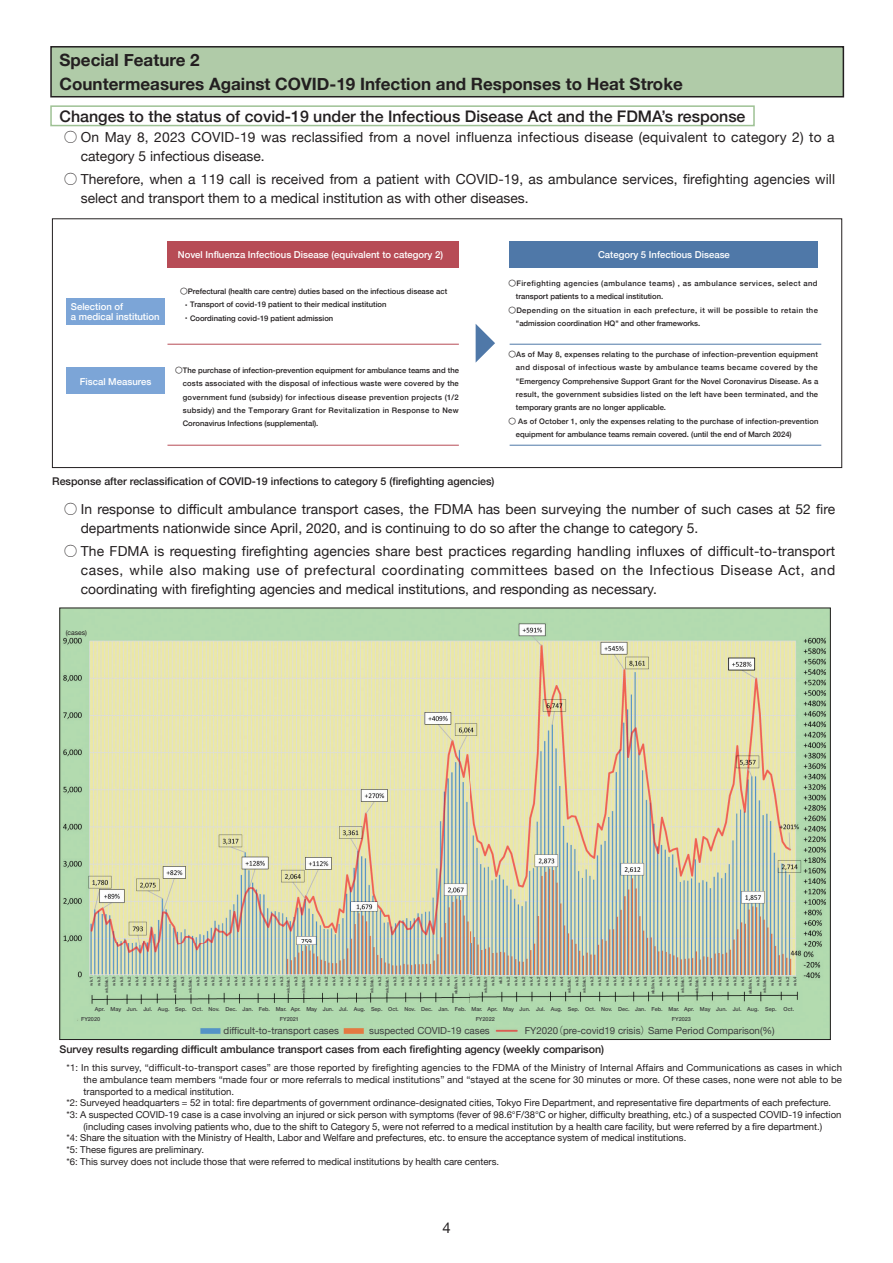
<style>
.page{position:relative;width:893px;height:1263px;background:#fff}
.page>*{position:absolute;margin:0;border:0;box-sizing:border-box;transform-origin:0 0}
.t1{font:700 16.95px/24.5px "Helvetica Neue";color:#231f20}
.t2{font:500 15.9px "Helvetica Neue";color:#231f20}
.t3{font:14.85px "Helvetica Neue";color:#231f20}
.t4{font:13.8px/19.2px "Helvetica Neue";letter-spacing:.005em;color:#231f20}
.t5{font:500 10.65px "Helvetica Neue";color:#231f20}
.t6{font:9.75px "Helvetica Neue";color:#3e3e3f}
.t7{font:9.6px "Helvetica Neue";color:#231f20}
.t8{font:500 9.6px/10.8px "Helvetica Neue";color:#fff}
.t9{font:500 7.65px/13.4px "Helvetica Neue";letter-spacing:.015em;color:#231f20}
.t10{font:500 7.65px "Helvetica Neue";letter-spacing:.05em;color:#231f20}
.t11{font:500 7.65px "Helvetica Neue";letter-spacing:.055em;color:#231f20}
.t12{font:6.75px "Helvetica Neue";color:#231f20}
.t13{font:500 5.55px/10.6px "Helvetica Neue";color:#3e3e3f}
.t14{font:500 4.2px/7.6px "Helvetica Neue";color:#3e3e3f;text-align:right;scale:.9 1}
.t15{font:500 4.2px/7.6px "Helvetica Neue";color:#3e3e3f;text-align:right}
.s1{font-family:"Koz Min Pro"}
.s2{font-family:"Koz Go Pr 6 N";font-weight:400}
.s3{font-family:"Koz Go Pr 6 N"}
</style>
<div class="page">
<div style="left:51px;top:47px;width:792px;height:50px;background:#b0cba8"></div>
<div style="left:50px;top:46px;width:794px;height:51px;border:2px solid #231f20"></div>
<div style="left:50px;top:105px;width:705px;height:21px;border:2px solid #9ec194"></div>
<div style="left:167px;top:241px;width:292px;height:27px;background:#b74c56"></div>
<div style="left:67px;top:298px;width:98px;height:27px;background:#7ca5d7"></div>
<div style="left:67px;top:367px;width:98px;height:27px;background:#7ca5d7"></div>
<div style="left:510px;top:241px;width:308px;height:27px;background:#4f78a8"></div>
<svg style="left:476px;top:324px;width:19px;height:38px"></svg>
<hr style="left:167px;top:344px;width:292px;height:1px;background:#b74c56">
<hr style="left:167px;top:445px;width:292px;height:1px;background:#b74c56">
<hr style="left:510px;top:344px;width:311px;height:1px;background:#4f78a8">
<hr style="left:510px;top:445px;width:311px;height:1px;background:#4f78a8">
<div style="left:52px;top:219px;width:790px;height:249px;border:1px solid #231f20"></div>
<img style="left:62px;top:610px;width:767px;height:428px">
<h1 class="t1" style="left:60px;top:48px;width:625px">Special Feature 2<br>Countermeasures Against COVID-19 Infection and Responses to Heat Stroke</h1>
<h2 class="t2" style="left:60px;top:104px;width:687px">Changes to the status of covid-19 under the Infectious Disease Act and the FDMA’s response</h2>
<h3 class="t4" style="left:81px;top:128px;width:755px;text-indent:-17px"><span class="s1">⁄</span> On May 8, 2023 COVID-19 was reclassified from a novel influenza infectious disease (equivalent to category 2) to a category 5 infectious disease.</h3>
<h3 class="t4" style="left:81px;top:170px;width:756px;text-indent:-17px"><span class="s1">⁄</span> Therefore, when a 119 call is received from a patient with COVID-19, as ambulance services, firefighting agencies will select and transport them to a medical institution as with other diseases.</h3>
<p class="t8" style="left:71px;top:300px;width:90px">Selection of<br>a medical institution</p>
<p class="t8" style="left:80px;top:375px;width:73px">Fiscal Measures</p>
<p class="t8" style="left:178px;top:248px;width:267px">Novel Influenza Infectious Disease (equivalent to category 2)</p>
<p class="t8" style="left:598px;top:248px;width:133px">Category 5 Infectious Disease</p>
<p class="t9" style="left:182px;top:284px;width:266px;text-indent:-2px"><span class="s2">〇</span>Prefectural (health care centre) duties based on the infectious disease act<span class="s2">・</span>Transport of covid-19 patient to their medical institution<br><span class="s2">・</span>Coordinating covid-19 patient admission</p>
<p class="t11" style="left:508px;top:277px;width:311px"><span class="s2">〇</span>Firefighting agencies (ambulance teams) , as ambulance services, select and</p>
<p class="t9" style="left:516px;top:289px;width:149px">transport patients to a medical institution.</p>
<p class="t10" style="left:508px;top:304px;width:311px"><span class="s2">〇</span>Depending on the situation in each prefecture, it will be possible to retain the</p>
<p class="t9" style="left:516px;top:316px;width:186px">"admission coordination HQ" and other frameworks.</p>
<p class="t9" style="left:183px;top:363px;width:278px;text-align:justify;text-indent:-8px"><span class="s2">〇</span>The purchase of infection-prevention equipment for ambulance teams and the costs associated with the disposal of infectious waste were covered by the government fund (subsidy) for infectious disease prevention projects (1/2 subsidy) and the Temporary Grant for Revitalization in Response to New Coronavirus Infections (supplemental).</p>
<p class="t9" style="left:508px;top:347px;width:311px"><span class="s2">〇</span>As of May 8, expenses relating to the purchase of infection-prevention equipment</p>
<p class="t10" style="left:516px;top:361px;width:303px">and disposal of infectious waste by ambulance teams became covered by the</p>
<p class="t9" style="left:516px;top:373px;width:304px">"Emergency Comprehensive Support Grant for the Novel Coronavirus Disease. As a</p>
<p class="t9" style="left:516px;top:387px;width:304px">result, the government subsidies listed on the left have been terminated, and the</p>
<p class="t9" style="left:516px;top:400px;width:152px">temporary grants are no longer applicable.</p>
<p class="t9" style="left:508px;top:414px;width:312px"><span class="s2">〇</span> As of October 1, only the expenses relating to the purchase of infection-prevention</p>
<p class="t9" style="left:516px;top:427px;width:277px">equipment for ambulance teams remain covered. (until the end of March 2024)</p>
<p class="t5" style="left:52px;top:473px;width:444px">Response after reclassification of COVID-19 infections to category 5 (firefighting agencies)</p>
<h3 class="t4" style="left:81px;top:500px;width:756px;text-indent:-17px"><span class="s1">⁄</span> In response to difficult ambulance transport cases, the FDMA has been surveying the number of such cases at 52 fire departments nationwide since April, 2020, and is continuing to do so after the change to category 5.</h3>
<p class="t4" style="left:81px;top:542px;width:756px;text-align:justify;text-indent:-17px"><span class="s1">⁄</span> The FDMA is requesting firefighting agencies share best practices regarding handling influxes of difficult-to-transport cases, while also making use of prefectural coordinating committees based on the Infectious Disease Act, and coordinating with firefighting agencies and medical institutions, and responding as necessary.</p>
<p class="t12" style="left:66px;top:628px;width:23px">(cases)</p>
<p class="t15" style="left:87px;top:993px;width:18px;rotate:-90deg">wk.1 wk.3 wk.5/wk.1 wk.3 wk.5 wk.2 wk.4 wk.2 wk.4 wk.2 wk.4 wk.6/wk.1 wk.3 wk.5/wk.1 wk.3 wk.5 wk.2 wk.4 wk.2 wk.4 wk.2 wk.4 wk.1 wk.3 wk.1 wk.3</p>
<p class="t14" style="left:284px;top:994px;width:21px;rotate:-90deg">wk.5/wk.1 wk.3 wk.5/wk.1 wk.3 wk.5 wk.2 wk.4 wk.2 wk.4 wk.2 wk.4 wk.5/wk.1 wk.3 wk.5/wk.1 wk.3 wk.5 wk.2 wk.4 wk.2 wk.4 wk.2 wk.4 wk.6/wk.1 wk.3 wk.1 wk.3</p>
<p class="t14" style="left:481px;top:994px;width:21px;rotate:-90deg">wk.5/wk.1 wk.3 wk.5 wk.2 wk.4 wk.2 wk.4 wk.2 wk.4 wk.2 wk.4 wk.5/wk.1 wk.3 wk.5/wk.1 wk.3 wk.5 wk.2 wk.4 wk.2 wk.4 wk.1 wk.3 wk.5/wk.1 wk.3 wk.1 wk.3</p>
<p class="t14" style="left:678px;top:993px;width:19px;rotate:-90deg">wk.5/wk.1 wk.3</p>
<p class="t14" style="left:693px;top:994px;width:21px;rotate:-90deg">wk.5/wk.1 wk.2 wk.4 wk.2 wk.4 wk.2 wk.4 wk.6/wk.1 wk.3</p>
<p class="t14" style="left:760px;top:986px;width:12px;text-align:justify;text-indent:-7px;rotate:-90deg">wk.5/wk.1 wk.3 wk.5 wk.2 wk.4</p>
<p class="t13" style="left:280px;top:1003px;width:516px;text-indent:-185px">Apr. May Jun. Jul. Aug. Sep. Oct. Nov. Dec. Jan. Feb. Mar. Apr. May Jun. Jul. Aug. Sep. Oct. Nov. Dec. Jan. Feb. Mar. Apr. May Jun. Jul. Aug. Sep. Oct. Nov. Dec. Jan. Feb. Mar. Apr. May Jun. Jul. Aug. Sep. Oct.<br>FY2021</p>
<p class="t13" style="left:476px;top:1013px;width:21px">FY2022</p>
<p class="t13" style="left:672px;top:1013px;width:21px">FY2023</p>
<p class="t13" style="left:81px;top:1013px;width:21px">FY2020</p>
<p class="t6" style="left:224px;top:1023px;width:117px">difficult-to-transport cases</p>
<p class="t6" style="left:369px;top:1023px;width:122px">suspected COVID-19 cases</p>
<p class="t6" style="left:525px;top:1023px;width:252px">FY2020<span class="s3">（</span>pre-covid19 crisis<span class="s3">）</span>Same Period Comparison(%)</p>
<p class="t5" style="left:60px;top:1041px;width:546px">Survey results regarding difficult ambulance transport cases from each firefighting agency (weekly comparison)</p>
<p class="t7" style="left:66px;top:1061px;width:777px">*1: In this survey, “difficult-to-transport cases” are those reported by firefighting agencies to the FDMA of the Ministry of Internal Affairs and Communications as cases in which</p>
<p class="t7" style="left:83px;top:1073px;width:760px">the ambulance team members “made four or more referrals to medical institutions” and “stayed at the scene for 30 minutes or more. Of these cases, none were not able to be</p>
<p class="t7" style="left:83px;top:1084px;width:152px">transported to a medical institution.</p>
<p class="t7" style="left:66px;top:1096px;width:766px">*2: Surveyed headquarters = 52 in total: fire departments of government ordinance-designated cities, Tokyo Fire Department, and representative fire departments of each prefecture.</p>
<p class="t7" style="left:66px;top:1108px;width:776px">*3: A suspected COVID-19 case is a case involving an injured or sick person with symptoms (fever of 98.6°F/38°C or higher, difficulty breathing, etc.) of a suspected COVID-19 infection</p>
<p class="t7" style="left:83px;top:1119px;width:740px">(including cases involving patients who, due to the shift to Category 5, were not referred to a medical institution by a health care facility, but were referred by a fire department.)</p>
<p class="t7" style="left:66px;top:1131px;width:621px">*4: Share the situation with the Ministry of Health, Labor and Welfare and prefectures, etc. to ensure the acceptance system of medical institutions.</p>
<p class="t7" style="left:66px;top:1143px;width:139px">*5: These figures are preliminary.</p>
<p class="t7" style="left:66px;top:1154px;width:434px">*6: This survey does not include those that were referred to medical institutions by health care centers.</p>
<h3 class="t3" style="left:442px;top:1217px;width:10px">4</h3>
</div>
